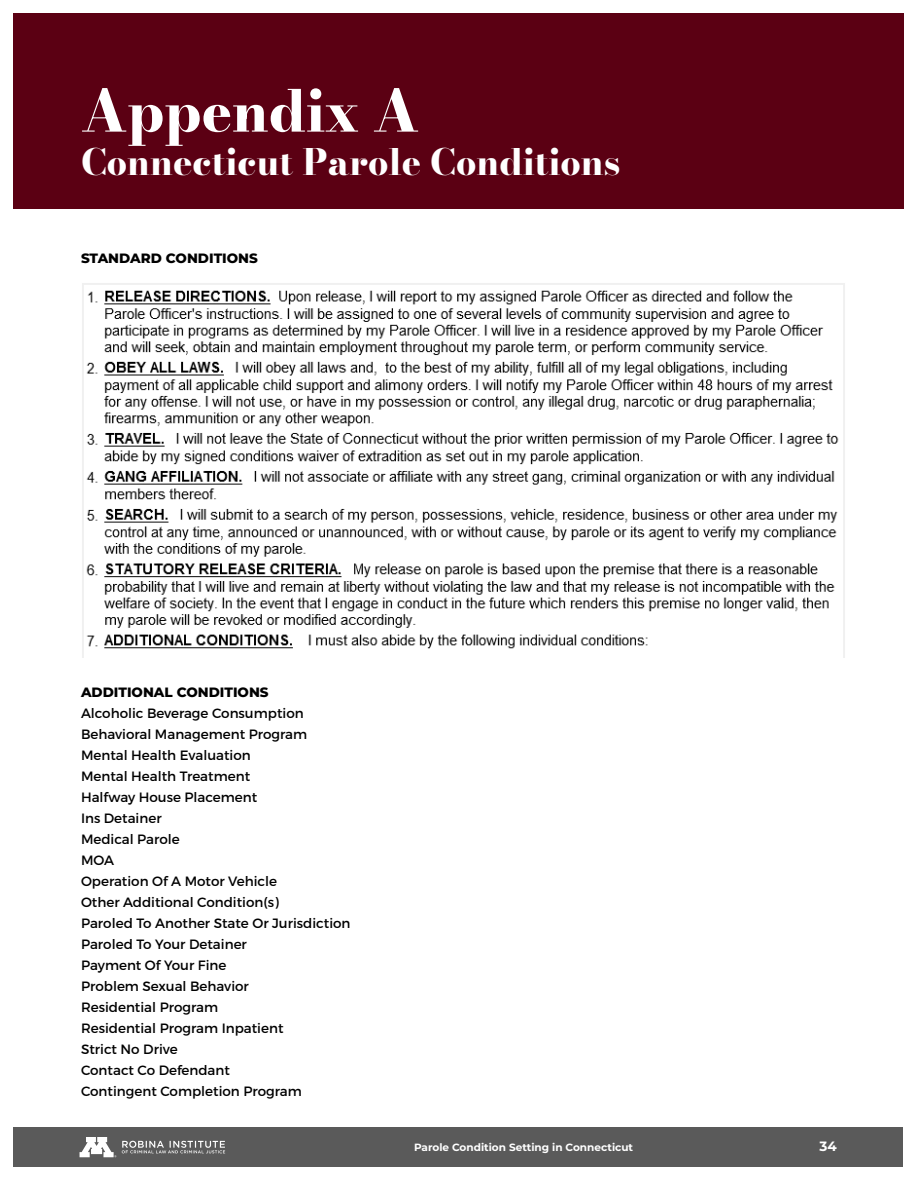
<style>
.page{position:relative;width:918px;height:1188px;background:#fff}
.page>*{position:absolute;margin:0;border:0;box-sizing:border-box;transform-origin:0 0}
.t1{font:57px "Bodoni Moda";color:#fff}
.t2{font:36px "Bodoni Moda";color:#fff}
.body_new{font:13.5px "Montserrat";color:#000}
.body_new-2{font:800 13.5px "Montserrat";color:#000}
.t3{font:700 13.5px "Montserrat";color:#fff}
.t4{font:700 10.5px "Montserrat";color:#fff}
</style>
<div class="page">
<div style="left:14px;top:1127px;width:889px;height:40px;background:#5a5a5a"></div>
<svg style="left:122px;top:1141px;width:103px;height:13px"></svg>
<svg style="left:80px;top:1137px;width:36px;height:20px"></svg>
<div style="left:14px;top:14px;width:890px;height:195px;background:#5b0013"></div>
<img style="left:82px;top:283px;width:763px;height:375px">
<p class="t1" style="left:81px;top:72px;width:340px">Appendix A</p>
<p class="t2" style="left:81px;top:137px;width:541px">Connecticut Parole Conditions</p>
<p class="body_new-2" style="left:81px;top:249px;width:178px">STANDARD CONDITIONS</p>
<p class="body_new-2" style="left:81px;top:682px;width:189px">ADDITIONAL CONDITIONS</p>
<p class="body_new" style="left:81px;top:705px;width:224px">Alcoholic Beverage Consumption</p>
<p class="body_new" style="left:81px;top:726px;width:228px">Behavioral Management Program</p>
<p class="body_new" style="left:81px;top:747px;width:171px">Mental Health Evaluation</p>
<p class="body_new" style="left:81px;top:768px;width:171px">Mental Health Treatment</p>
<p class="body_new" style="left:81px;top:789px;width:178px">Halfway House Placement</p>
<p class="body_new" style="left:81px;top:810px;width:82px">Ins Detainer</p>
<p class="body_new" style="left:81px;top:831px;width:100px">Medical Parole</p>
<p class="body_new" style="left:81px;top:852px;width:35px">MOA</p>
<p class="body_new" style="left:81px;top:873px;width:198px">Operation Of A Motor Vehicle</p>
<p class="body_new" style="left:81px;top:894px;width:199px">Other Additional Condition(s)</p>
<p class="body_new" style="left:81px;top:915px;width:271px">Paroled To Another State Or Jurisdiction</p>
<p class="body_new" style="left:81px;top:936px;width:167px">Paroled To Your Detainer</p>
<p class="body_new" style="left:81px;top:957px;width:147px">Payment Of Your Fine</p>
<p class="body_new" style="left:81px;top:978px;width:169px">Problem Sexual Behavior</p>
<p class="body_new" style="left:81px;top:999px;width:139px">Residential Program</p>
<p class="body_new" style="left:81px;top:1020px;width:204px">Residential Program Inpatient</p>
<p class="body_new" style="left:81px;top:1041px;width:98px">Strict No Drive</p>
<p class="body_new" style="left:81px;top:1062px;width:150px">Contact Co Defendant</p>
<p class="body_new" style="left:81px;top:1083px;width:222px">Contingent Completion Program</p>
<p class="t4" style="left:414px;top:1140px;width:221px">Parole Condition Setting in Connecticut</p>
<p class="t3" style="left:819px;top:1137px;width:19px">34</p>
</div>
